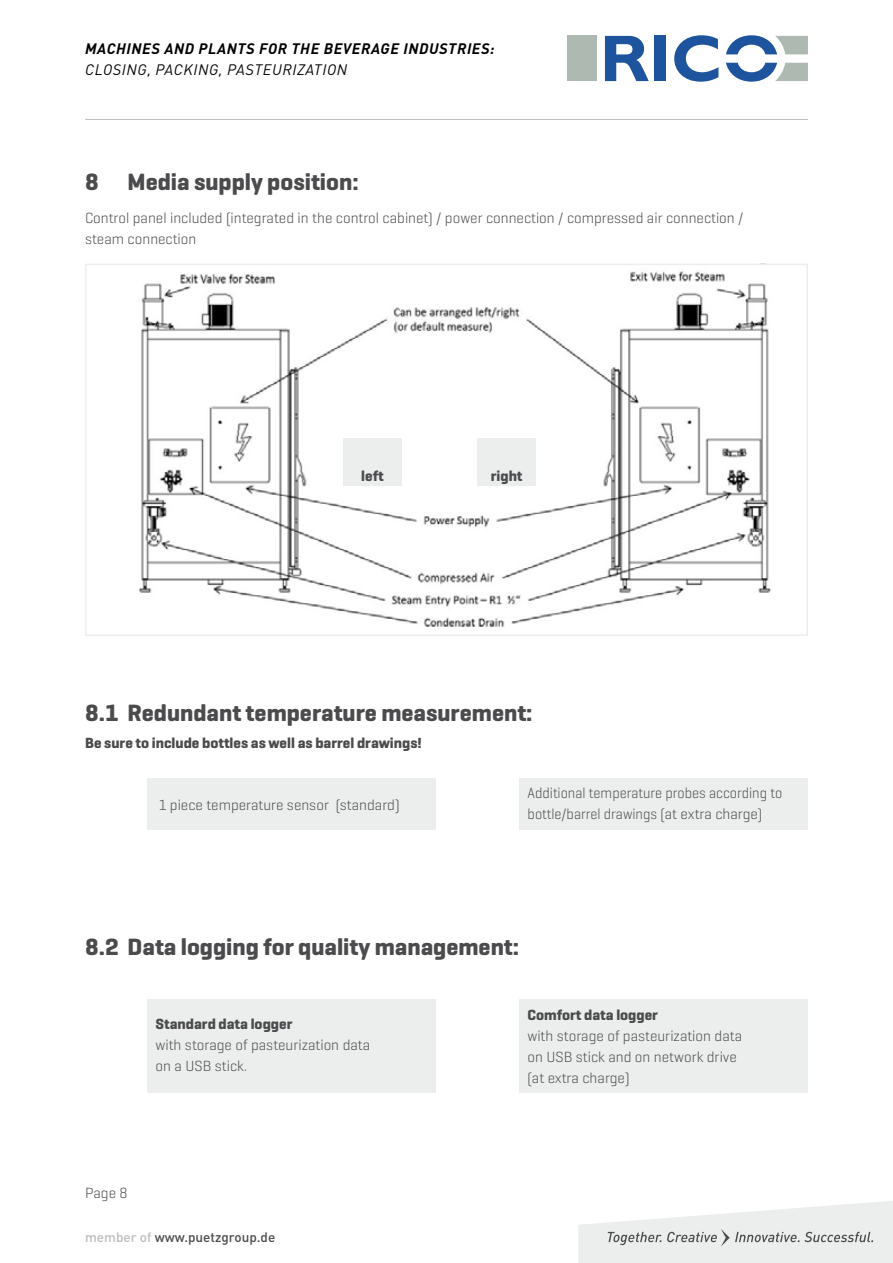
<style>
.page{position:relative;width:893px;height:1263px;background:#fff}
.page>*{position:absolute;margin:0;border:0;box-sizing:border-box;transform-origin:0 0}
.t1{font:700 24px "Geogrotesque";color:#4b4b4d}
.t2{font:300 15px/21px "Geogrotesque";color:#4b4b4d}
.t3{font:700 15px "Geogrotesque";color:#4b4b4d}
.t4{font:300 15px/21px "Geogrotesque";color:#4b4b4d;scale:.95 1}
.t5{font:italic 700 15px "DIN Pro";letter-spacing:.04em;color:#000}
.t6{font:italic 15px "DIN Pro";letter-spacing:.04em;color:#000}
.t7{font:500 13.5px "DIN Pro";color:#4b4b4d}
.s1{color:#bbbdbe}
</style>
<div class="page">
<svg style="left:578px;top:1201px;width:315px;height:62px"></svg>
<hr style="left:85px;top:119px;width:723px;height:1px;background:#bbbdbe">
<div style="left:567px;top:36px;width:30px;height:45px;background:#aebab1"></div>
<svg style="left:605px;top:36px;width:44px;height:45px"></svg>
<div style="left:654px;top:36px;width:12px;height:45px;background:#1e549e"></div>
<svg style="left:674px;top:35px;width:44px;height:47px"></svg>
<svg style="left:726px;top:35px;width:82px;height:19px"></svg>
<svg style="left:726px;top:63px;width:82px;height:19px"></svg>
<img style="left:139px;top:271px;width:632px;height:356px">
<div style="left:85px;top:264px;width:723px;height:372px;border:2px solid #eceded"></div>
<div style="left:343px;top:439px;width:59px;height:47px;background:#eceded"></div>
<div style="left:477px;top:439px;width:59px;height:47px;background:#eceded"></div>
<div style="left:315px;top:375px;width:263px;height:49px;background:#fff"></div>
<div style="left:147px;top:778px;width:289px;height:51px;background:#eceded"></div>
<div style="left:519px;top:778px;width:289px;height:51px;background:#eceded"></div>
<div style="left:147px;top:999px;width:289px;height:94px;background:#eceded"></div>
<div style="left:519px;top:999px;width:289px;height:94px;background:#eceded"></div>
<p class="t5" style="left:85px;top:38px;width:411px">MACHINES AND PLANTS FOR THE BEVERAGE INDUSTRIES:</p>
<p class="t6" style="left:85px;top:60px;width:264px">CLOSING, PACKING, PASTEURIZATION</p>
<h1 class="t1" style="left:85px;top:167px;width:275px">8 Media supply position:</h1>
<p class="t2" style="left:85px;top:207px;width:660px">Control panel included (integrated in the control cabinet) / power connection / compressed air connection / steam connection</p>
<p class="t3" style="left:361px;top:467px;width:24px">left</p>
<p class="t3" style="left:491px;top:467px;width:33px">right</p>
<h1 class="t1" style="left:85px;top:698px;width:449px">8.1 Redundant temperature measurement:</h1>
<p class="t3" style="left:85px;top:734px;width:338px">Be sure to include bottles as well as barrel drawings!</p>
<p class="t2" style="left:159px;top:794px;width:242px">1 piece temperature sensor (standard)</p>
<p class="t4" style="left:528px;top:782px;width:269px">Additional temperature probes according to bottle/barrel drawings (at extra charge)</p>
<h1 class="t1" style="left:85px;top:932px;width:436px">8.2 Data logging for quality management:</h1>
<p class="t3" style="left:156px;top:1015px;width:138px">Standard data logger</p>
<p class="t2" style="left:156px;top:1034px;width:216px">with storage of pasteurization data on a USB stick.</p>
<p class="t3" style="left:527px;top:1006px;width:132px">Comfort data logger</p>
<p class="t2" style="left:527px;top:1025px;width:216px">with storage of pasteurization data on USB stick and on network drive (at extra charge)</p>
<p class="t2" style="left:85px;top:1182px;width:44px">Page 8</p>
<p class="t7" style="left:85px;top:1228px;width:192px"><span class="s1">member of</span> www.puetzgroup.de</p>
</div>
